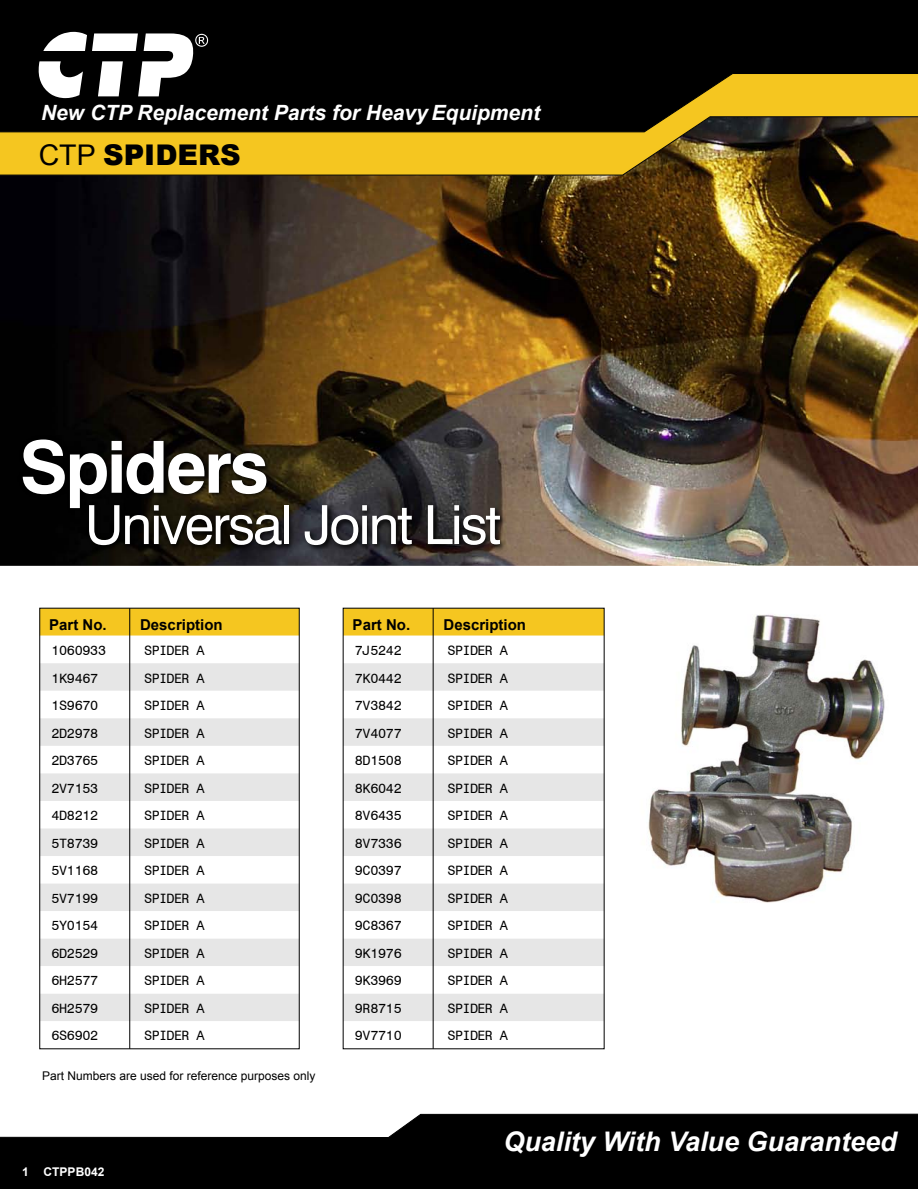
<style>
.page{position:relative;width:918px;height:1189px;background:#fff}
.page>*{position:absolute;margin:0;border:0;box-sizing:border-box;transform-origin:0 0}
.t1{font:700 72px "Swiss 721 BT";letter-spacing:-.035em;color:#fff}
.t2{font:54px "Swiss 721 BT";letter-spacing:-.035em;color:#fff}
.t3{font:900 28.5px "Arial";color:#000}
.t4{font:italic 700 27px "Arial";color:#fff}
.t5{font:italic 700 21px "Arial";color:#fff}
.t6{font:700 15px "Arial";color:#000}
.t7{font:13.5px/27.5px "Monospace 821 BT";letter-spacing:-.025em;color:#000;text-align:justify}
.t8{font:12px "Arial";color:#000}
.t9{font:700 12px "Arial";color:#fff}
.s1{font-weight:400}
</style>
<div class="page">
<img style="left:0;top:176px;width:918px;height:389px">
<img style="left:15px;top:425px;width:261px;height:94px">
<img style="left:80px;top:492px;width:430px;height:74px">
<img style="left:648px;top:614px;width:237px;height:289px">
<div style="left:40px;top:608px;width:259px;height:27px;background:#f5c620"></div>
<div style="left:40px;top:663px;width:259px;height:27px;background:#e6e6e6"></div>
<div style="left:40px;top:718px;width:259px;height:27px;background:#e6e6e6"></div>
<div style="left:40px;top:773px;width:259px;height:27px;background:#e6e6e6"></div>
<div style="left:40px;top:828px;width:259px;height:27px;background:#e6e6e6"></div>
<div style="left:40px;top:883px;width:259px;height:27px;background:#e6e6e6"></div>
<div style="left:40px;top:938px;width:259px;height:27px;background:#e6e6e6"></div>
<div style="left:40px;top:993px;width:259px;height:27px;background:#e6e6e6"></div>
<svg style="left:129px;top:607px;width:1px;height:441px"></svg>
<div style="left:343px;top:608px;width:261px;height:27px;background:#f5c620"></div>
<div style="left:343px;top:663px;width:261px;height:27px;background:#e6e6e6"></div>
<div style="left:343px;top:718px;width:261px;height:27px;background:#e6e6e6"></div>
<div style="left:343px;top:773px;width:261px;height:27px;background:#e6e6e6"></div>
<div style="left:343px;top:828px;width:261px;height:27px;background:#e6e6e6"></div>
<div style="left:343px;top:883px;width:261px;height:27px;background:#e6e6e6"></div>
<div style="left:343px;top:938px;width:261px;height:27px;background:#e6e6e6"></div>
<div style="left:343px;top:993px;width:261px;height:27px;background:#e6e6e6"></div>
<svg style="left:433px;top:607px;width:1px;height:441px"></svg>
<svg style="left:0;top:1113px;width:918px;height:75px;background:#262626"></svg>
<div style="left:0;top:0;width:918px;height:73px;background:#000"></div>
<svg style="left:0;top:133px;width:918px;height:43px;background:#c09a1c"></svg>
<svg style="left:0;top:73px;width:918px;height:60px;background:#352b08"></svg>
<svg style="left:38px;top:32px;width:170px;height:66px"></svg>
<h3 class="t5" style="left:41px;top:99px;width:500px">New CTP Replacement Parts for Heavy Equipment</h3>
<h3 class="t3" style="left:39px;top:134px;width:204px"><span class="s1">CTP</span> SPIDERS</h3>
<h1 class="t1" style="left:20px;top:423px;width:250px">Spiders</h1>
<h2 class="t2" style="left:85px;top:492px;width:417px">Universal Joint List</h2>
<p class="t6" style="left:49px;top:614px;width:59px">Part No.</p>
<p class="t6" style="left:140px;top:614px;width:84px">Description</p>
<p class="t7" style="left:51px;top:636px;width:56px;text-align:left">1060933<br>1K9467<br>1S9670<br>2D2978<br>2D3765<br>2V7153<br>4D8212<br>5T8739<br>5V1168<br>5V7199<br>5Y0154<br>6D2529<br>6H2577<br>6H2579<br>6S6902</p>
<p class="t7" style="left:144px;top:636px;width:62px">SPIDER A SPIDER A SPIDER A SPIDER A SPIDER A SPIDER A SPIDER A SPIDER A SPIDER A SPIDER A SPIDER A SPIDER A SPIDER A SPIDER A SPIDER A</p>
<p class="t8" style="left:42px;top:1067px;width:275px">Part Numbers are used for reference purposes only</p>
<p class="t9" style="left:22px;top:1163px;width:84px">1 CTPPB042</p>
<p class="t6" style="left:353px;top:614px;width:59px">Part No.</p>
<p class="t6" style="left:444px;top:614px;width:84px">Description</p>
<p class="t7" style="left:355px;top:636px;width:49px">7J5242<br>7K0442<br>7V3842<br>7V4077<br>8D1508<br>8K6042<br>8V6435<br>8V7336<br>9C0397<br>9C0398<br>9C8367<br>9K1976<br>9K3969<br>9R8715<br>9V7710</p>
<p class="t7" style="left:448px;top:636px;width:62px">SPIDER A SPIDER A SPIDER A SPIDER A SPIDER A SPIDER A SPIDER A SPIDER A SPIDER A SPIDER A SPIDER A SPIDER A SPIDER A SPIDER A SPIDER A</p>
<h3 class="t4" style="left:503px;top:1123px;width:395px">Quality With Value Guaranteed</h3>
</div>
